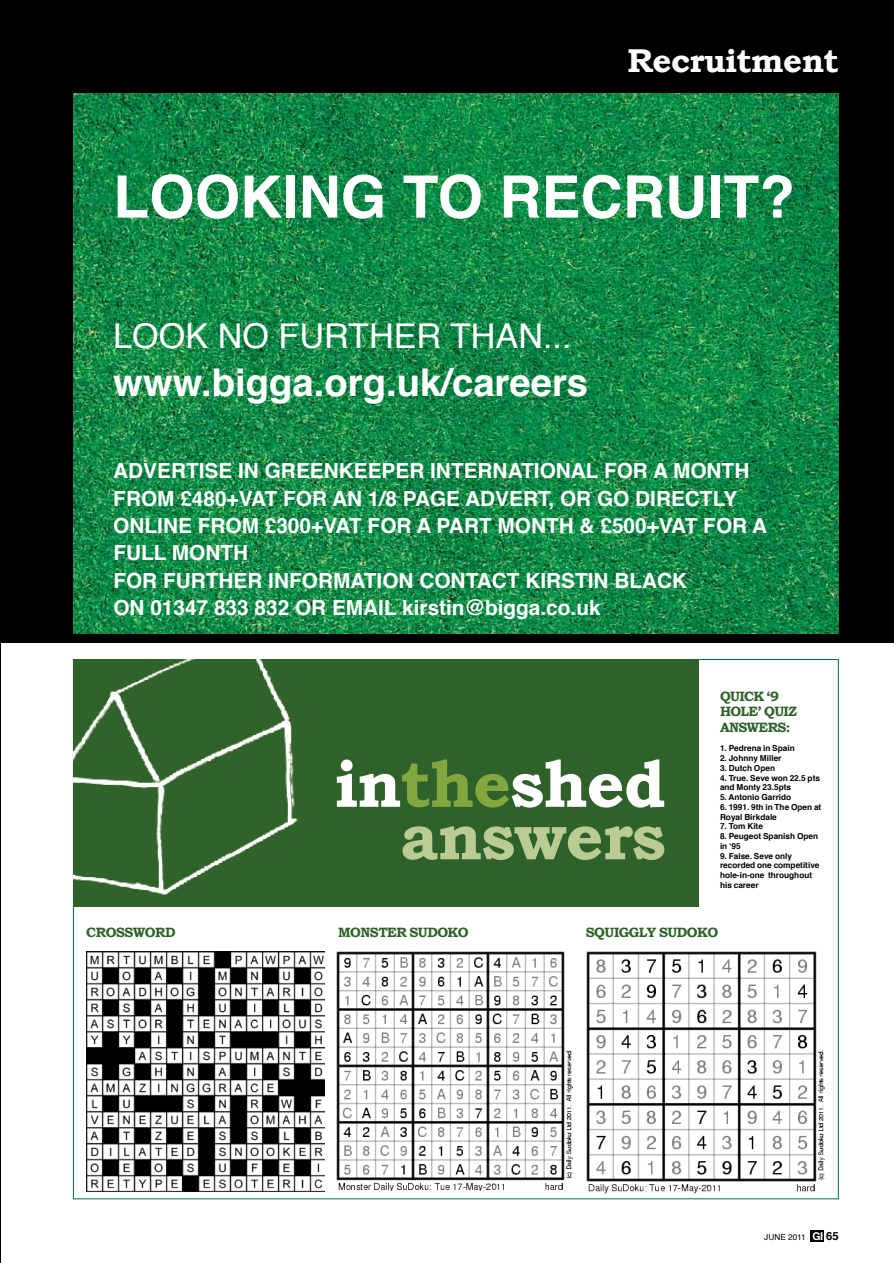
<style>
.page{position:relative;width:894px;height:1263px;background:#fff}
.page>*{position:absolute;margin:0;border:0;box-sizing:border-box;transform-origin:0 0}
.t1{font:700 66px/52.5px "Bookman Old Style";letter-spacing:-.02em;color:#bbcb94;text-align:right}
.t2{font:700 58.5px "Helvetica";color:#fff}
.t3{font:700 38.25px "Helvetica";color:#fff}
.t4{font:34.2px "Helvetica";color:#fff}
.t5{font:700 33px "Bookman Old Style";letter-spacing:-.02em;color:#fff}
.t6{font:700 20.85px/27.5px "Helvetica";color:#fff}
.t7{font:700 13.5px/15.3px "Bookman Old Style";letter-spacing:-.04em;color:#2f622a}
.t8{font:700 8.25px/9.8px "Helvetica";color:#000}
.t9{font:8.25px "Helvetica";color:#000}
.s1{color:#fff}
.s2{color:#81a73e}
.s3{font-family:"Helvetica Neue";font-weight:700;font-size:10.8px;color:#fff}
.s4{font-weight:700;font-size:11.25px}
</style>
<div class="page">
<div style="left:810px;top:1230px;width:14px;height:11px;background:#000"></div>
<hr style="left:0;top:0;width:1px;height:1263px;background:#000">
<div style="left:1px;top:0;width:893px;height:643px;background:#000"></div>
<img style="left:73px;top:94px;width:765px;height:539px">
<div style="left:73px;top:659px;width:625px;height:248px;background:#2f622a"></div>
<img style="left:86px;top:952px;width:238px;height:240px">
<img style="left:336px;top:952px;width:237px;height:238px">
<img style="left:587px;top:952px;width:237px;height:241px">
<img style="left:73px;top:659px;width:225px;height:236px">
<h3 class="t5" style="left:627px;top:41px;width:213px">Recruitment</h3>
<h2 class="t2" style="left:113px;top:150px;width:81px">LOOK</h2>
<h2 class="t2" style="left:282px;top:150px;width:514px">ING TO RECRUIT?</h2>
<h3 class="t4" style="left:113px;top:309px;width:460px">LOOK NO FURTHER THAN...</h3>
<h3 class="t3" style="left:113px;top:351px;width:476px">www.bigga.org.uk/careers</h3>
<h3 class="t6" style="left:113px;top:457px;width:634px">Advertise in Greenkeeper International for a month f rom £480+VAT for an 1/8 pag</h3>
<h3 class="t6" style="left:113px;top:485px;width:652px;text-indent:396px">ert, or go di rectly onli ne from £300+VAT for a part month &amp; £500+VAT for a full</h3>
<h3 class="t6" style="left:446px;top:485px;width:35px">e adv</h3>
<h3 class="t6" style="left:113px;top:539px;width:531px;text-indent:59px">month<br>For fu rther information contact Ki rstin Blac</h3>
<h3 class="t6" style="left:672px;top:567px;width:17px">k</h3>
<h3 class="t6" style="left:113px;top:594px;width:246px">on 01347 833 832 or email</h3>
<h3 class="t6" style="left:402px;top:594px;width:200px">kirstin@bigga.co.uk</h3>
<h1 class="t1" style="left:334px;top:757px;width:333px"><span class="s1">in</span><span class="s2">the</span><span class="s1">shed </span>answers</h1>
<h3 class="t7" style="left:720px;top:689px;width:78px">QUICK ‘9<br>HOLE’ QUIZ<br>ANSWERS :</h3>
<p class="t8" style="left:720px;top:743px;width:76px">1. Pedrena in Spain</p>
<p class="t8" style="left:720px;top:753px;width:63px">2. Johnny Miller</p>
<p class="t8" style="left:720px;top:763px;width:57px">3. Dutch Open</p>
<p class="t8" style="left:720px;top:773px;width:101px">4. True. Seve won 22.5 pts and Monty 23.5pts</p>
<p class="t8" style="left:720px;top:792px;width:73px">5. Antonio Garrido</p>
<p class="t8" style="left:720px;top:802px;width:103px">6. 1991. 9th in The Open at<br>Royal Birkdale</p>
<p class="t8" style="left:720px;top:821px;width:44px">7. Tom Kite</p>
<p class="t8" style="left:720px;top:831px;width:100px">8. Peugeot Spanish Open in ‘95</p>
<p class="t8" style="left:720px;top:851px;width:101px">9. False. Seve only recorded one competitive hole-in-one throughout his career</p>
<h3 class="t7" style="left:86px;top:924px;width:11px">CROSS</h3>
<h3 class="t7" style="left:133px;top:924px;width:44px">WORD</h3>
<h3 class="t7" style="left:338px;top:924px;width:111px">MONSTER SUDOKO</h3>
<h3 class="t7" style="left:586px;top:924px;width:113px">SQUIGGLY SUDOKO</h3>
<p class="t9" style="left:764px;top:1231px;width:76px">JUNE 2011 <span class="s3">GI</span> <span class="s4">65</span></p>
</div>
